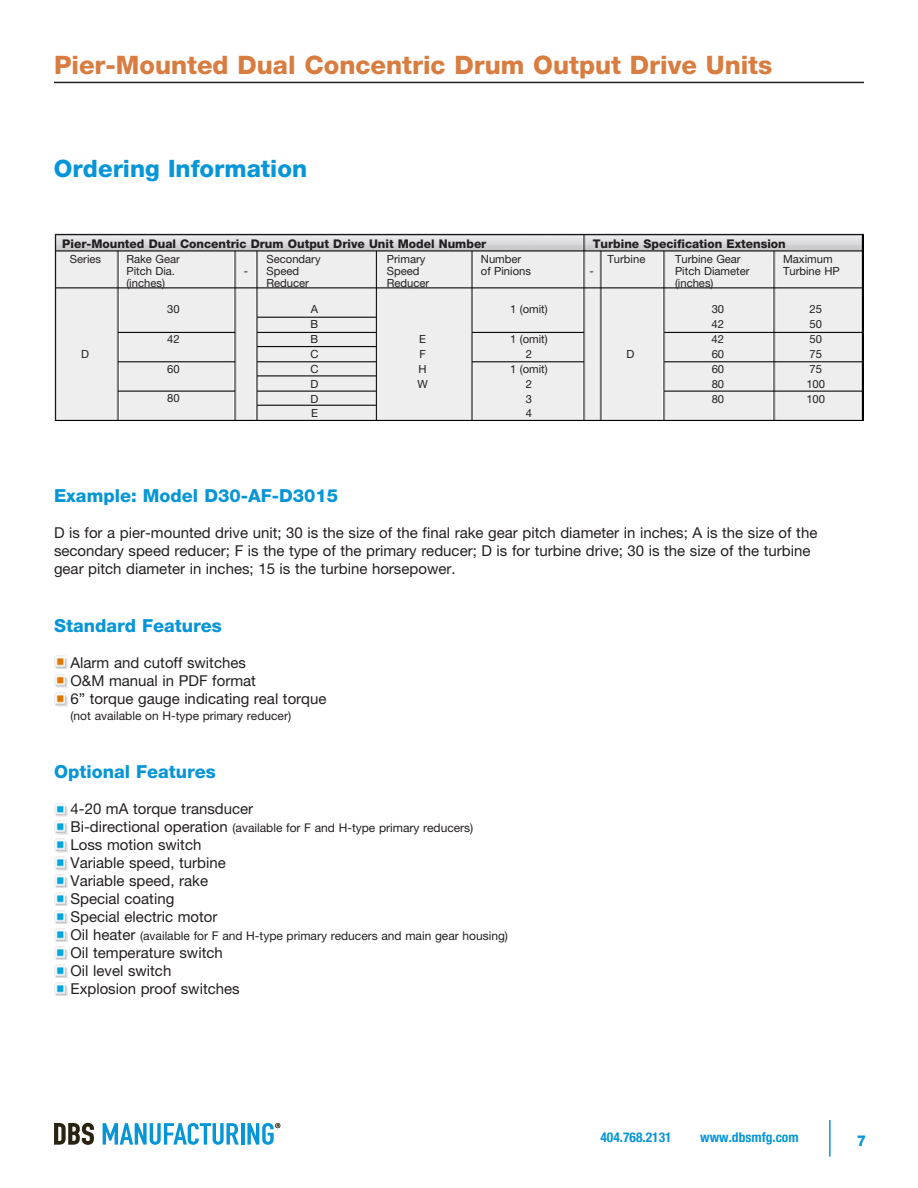
<style>
.page{position:relative;width:918px;height:1188px;background:#fff}
.page>*{position:absolute;margin:0;border:0;box-sizing:border-box;transform-origin:0 0}
.t1{font:800 25.5px "Helvetica Neue";color:#d87c3f}
.t2{font:800 24px "Helvetica Neue";color:#0696d7}
.t3{font:800 18px "Helvetica Neue";color:#0696d7}
.t4{font:15px "Helvetica Neue";color:#231f20}
.t5{font:800 15px "Helvetica Neue";color:#0696d7}
.t6{font:700 condensed 13.5px "Helvetica Neue";color:#0696d7}
.t7{font:12px "Helvetica Neue";color:#231f20}
.copy{font:800 12px "Helvetica Neue";color:#231f20}
.copy-2{font:11.25px "Helvetica Neue";color:#231f20}
.s1{font-size:15px}
</style>
<div class="page">
<svg style="left:54px;top:656px;width:13px;height:13px"></svg>
<svg style="left:54px;top:693px;width:13px;height:13px"></svg>
<img style="left:54px;top:674px;width:13px;height:14px">
<svg style="left:54px;top:803px;width:13px;height:193px"></svg>
<hr style="left:54px;top:82px;width:810px;height:1px;background:#231f20">
<hr style="left:829px;top:1120px;width:2px;height:37px;background:#0696d7">
<svg style="left:54px;top:1123px;width:40px;height:22px"></svg>
<svg style="left:103px;top:1123px;width:136px;height:22px"></svg>
<hr style="left:241px;top:1123px;width:3px;height:22px;background:#0696d7">
<svg style="left:247px;top:1123px;width:33px;height:22px"></svg>
<img style="left:54px;top:234px;width:810px;height:187px">
<p class="t1" style="left:54px;top:49px;width:720px">Pier-Mounted Dual Concentric Drum Output Drive Units</p>
<p class="t2" style="left:54px;top:154px;width:255px">Ordering Information</p>
<p class="copy" style="left:62px;top:237px;width:426px">Pier-Mounted Dual Concentric Drum Output Drive Unit Model Number</p>
<p class="copy" style="left:593px;top:237px;width:194px">Turbine Specification Extension</p>
<p class="copy-2" style="left:70px;top:252px;width:33px">Series</p>
<p class="copy-2" style="left:126px;top:252px;width:55px">Rake Gear</p>
<p class="copy-2" style="left:267px;top:252px;width:56px">Secondary</p>
<p class="copy-2" style="left:387px;top:252px;width:40px">Primary</p>
<p class="copy-2" style="left:481px;top:252px;width:42px">Number</p>
<p class="copy-2" style="left:608px;top:252px;width:39px">Turbine</p>
<p class="copy-2" style="left:675px;top:252px;width:67px">Turbine Gear</p>
<p class="copy-2" style="left:783px;top:252px;width:51px">Maximum</p>
<p class="copy-2" style="left:126px;top:264px;width:50px">Pitch Dia.</p>
<p class="copy-2" style="left:244px;top:264px;width:57px">- Speed</p>
<p class="copy-2" style="left:387px;top:264px;width:34px">Speed</p>
<p class="copy-2" style="left:481px;top:264px;width:52px">of Pinions</p>
<p class="copy-2" style="left:590px;top:264px;width:6px">-</p>
<p class="copy-2" style="left:675px;top:264px;width:76px">Pitch Diameter</p>
<p class="copy-2" style="left:783px;top:264px;width:58px">Turbine HP</p>
<p class="copy-2" style="left:126px;top:276px;width:40px">(inches)</p>
<p class="copy-2" style="left:267px;top:276px;width:44px">Reducer</p>
<p class="copy-2" style="left:387px;top:276px;width:44px">Reducer</p>
<p class="copy-2" style="left:675px;top:276px;width:40px">(inches)</p>
<p class="copy-2" style="left:167px;top:302px;width:14px">30</p>
<p class="copy-2" style="left:311px;top:302px;width:9px">A</p>
<p class="copy-2" style="left:510px;top:302px;width:39px">1 (omit)</p>
<p class="copy-2" style="left:712px;top:302px;width:14px">30</p>
<p class="copy-2" style="left:809px;top:302px;width:14px">25</p>
<p class="copy-2" style="left:311px;top:317px;width:9px">B</p>
<p class="copy-2" style="left:712px;top:317px;width:14px">42</p>
<p class="copy-2" style="left:809px;top:317px;width:14px">50</p>
<p class="copy-2" style="left:167px;top:332px;width:14px">42</p>
<p class="copy-2" style="left:311px;top:332px;width:9px">B</p>
<p class="copy-2" style="left:419px;top:332px;width:8px">E</p>
<p class="copy-2" style="left:510px;top:332px;width:39px">1 (omit)</p>
<p class="copy-2" style="left:712px;top:332px;width:14px">42</p>
<p class="copy-2" style="left:809px;top:332px;width:14px">50</p>
<p class="copy-2" style="left:81px;top:347px;width:9px">D</p>
<p class="copy-2" style="left:310px;top:347px;width:10px">C</p>
<p class="copy-2" style="left:419px;top:347px;width:8px">F</p>
<p class="copy-2" style="left:526px;top:347px;width:8px">2</p>
<p class="copy-2" style="left:627px;top:347px;width:9px">D</p>
<p class="copy-2" style="left:712px;top:347px;width:14px">60</p>
<p class="copy-2" style="left:809px;top:347px;width:14px">75</p>
<p class="copy-2" style="left:167px;top:362px;width:14px">60</p>
<p class="copy-2" style="left:310px;top:362px;width:10px">C</p>
<p class="copy-2" style="left:419px;top:362px;width:10px">H</p>
<p class="copy-2" style="left:510px;top:362px;width:39px">1 (omit)</p>
<p class="copy-2" style="left:712px;top:362px;width:14px">60</p>
<p class="copy-2" style="left:809px;top:362px;width:14px">75</p>
<p class="copy-2" style="left:311px;top:377px;width:9px">D</p>
<p class="copy-2" style="left:417px;top:377px;width:12px">W</p>
<p class="copy-2" style="left:526px;top:377px;width:8px">2</p>
<p class="copy-2" style="left:712px;top:377px;width:14px">80</p>
<p class="copy-2" style="left:806px;top:377px;width:20px">100</p>
<p class="copy-2" style="left:167px;top:391px;width:14px">80</p>
<p class="copy-2" style="left:311px;top:392px;width:9px">D</p>
<p class="copy-2" style="left:526px;top:392px;width:8px">3</p>
<p class="copy-2" style="left:712px;top:392px;width:14px">80</p>
<p class="copy-2" style="left:806px;top:392px;width:20px">100</p>
<p class="copy-2" style="left:311px;top:406px;width:8px">E</p>
<p class="copy-2" style="left:526px;top:406px;width:8px">4</p>
<p class="t3" style="left:54px;top:485px;width:286px">Example: Model D30-AF-D3015</p>
<p class="t4" style="left:54px;top:524px;width:765px">D is for a pier-mounted drive unit; 30 is the size of the final rake gear pitch diameter in inches; A is the size of the</p>
<p class="t4" style="left:54px;top:542px;width:758px">secondary speed reducer; F is the type of the primary reducer; D is for turbine drive; 30 is the size of the turbine</p>
<p class="t4" style="left:54px;top:560px;width:403px">gear pitch diameter in inches; 15 is the turbine horsepower.</p>
<p class="t3" style="left:54px;top:615px;width:169px">Standard Features</p>
<p class="t4" style="left:71px;top:654px;width:177px">Alarm and cutoff switches</p>
<p class="t4" style="left:71px;top:672px;width:187px">O&amp;M manual in PDF format</p>
<p class="t4" style="left:71px;top:690px;width:258px">6” torque gauge indicating real torque</p>
<p class="t7" style="left:71px;top:709px;width:222px">(not available on H-type primary reducer)</p>
<p class="t3" style="left:54px;top:761px;width:163px">Optional Features</p>
<p class="t4" style="left:71px;top:799px;width:184px">4-20 mA torque transducer</p>
<p class="t7" style="left:71px;top:820px;width:404px"><span class="s1">Bi-directional operation</span> (available for F and H-type primary reducers)</p>
<p class="t4" style="left:71px;top:835px;width:132px">Loss motion switch</p>
<p class="t4" style="left:71px;top:853px;width:157px">Variable speed, turbine</p>
<p class="t4" style="left:71px;top:871px;width:139px">Variable speed, rake</p>
<p class="t4" style="left:71px;top:889px;width:105px">Special coating</p>
<p class="t4" style="left:71px;top:907px;width:148px">Special electric motor</p>
<p class="t7" style="left:71px;top:928px;width:439px"><span class="s1">Oil heater</span> (available for F and H-type primary reducers and main gear housing)</p>
<p class="t4" style="left:71px;top:943px;width:154px">Oil temperature switch</p>
<p class="t4" style="left:71px;top:961px;width:102px">Oil level switch</p>
<p class="t4" style="left:71px;top:979px;width:171px">Explosion proof switches</p>
<p class="t6" style="left:600px;top:1129px;width:73px">404.768.2131</p>
<p class="t6" style="left:700px;top:1129px;width:100px">www.dbsmfg.com</p>
<p class="t5" style="left:857px;top:1131px;width:11px">7</p>
</div>
